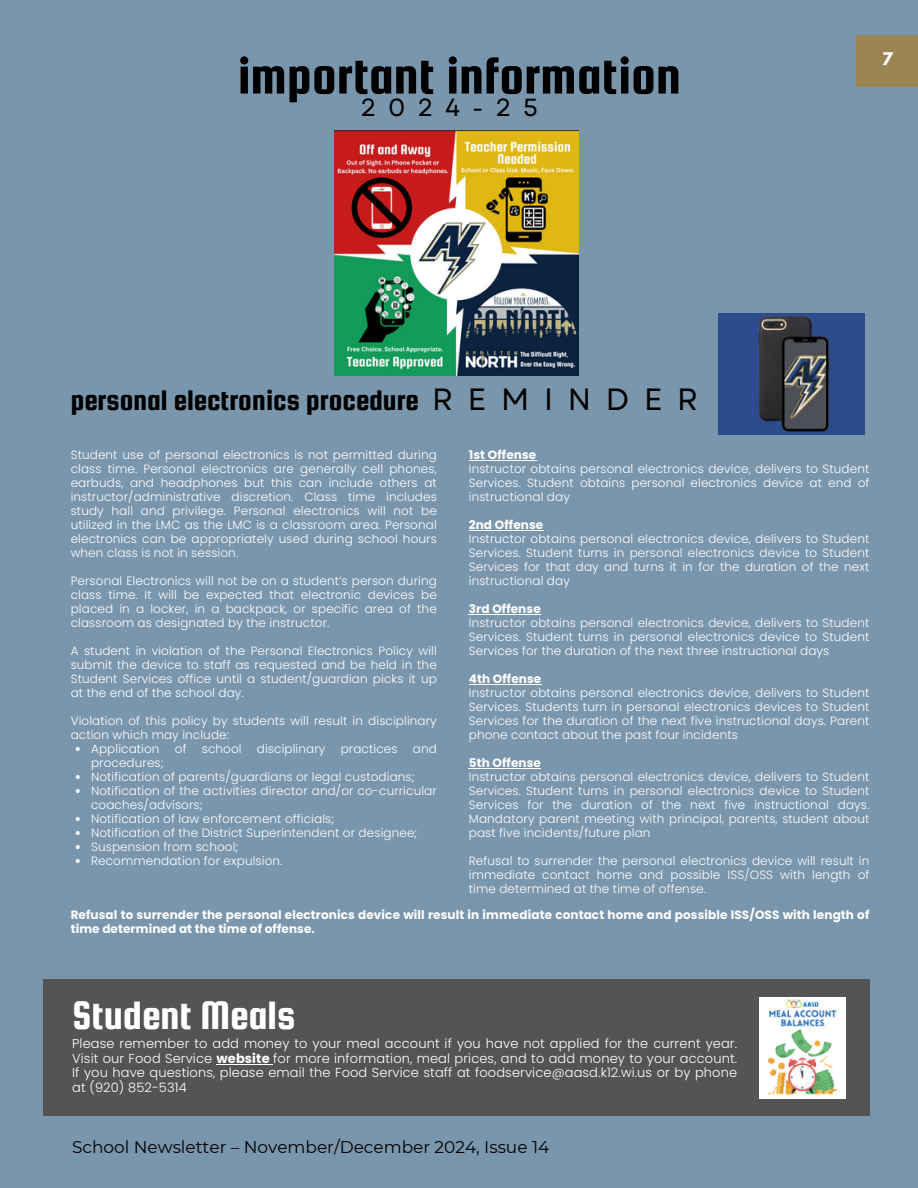
<style>
.page{position:relative;width:918px;height:1188px;background:#7a96ac}
.page>*{position:absolute;margin:0;border:0;box-sizing:border-box;transform-origin:0 0}
.t1{font:55.05px "Squada One";color:#000}
.t2{font:42.45px "Squada One";color:#fff}
.t3{font:30.45px "Squada One";color:#000}
.t4{font:24.75px "Garet";letter-spacing:.48em;color:#000}
.t5{font:16.95px "Montserrat";color:#000}
.t6{font:700 15.45px "League Spartan";color:#fff}
.t7{font:300 12.9px/14.5px "Poppins";letter-spacing:.01em;color:#fff;text-align:justify}
.t8{font:300 12px/14px "Poppins";letter-spacing:.01em;color:#fff;text-align:justify}
.t9{font:700 12px/14px "Poppins";letter-spacing:.01em;color:#fff}
.s1{font-family:"Garet";font-size:30.75px}
.s2{font-weight:700}
</style>
<div class="page">
<img style="left:718px;top:314px;width:147px;height:120px">
<div style="left:43px;top:980px;width:826px;height:136px;background:#545454"></div>
<img style="left:760px;top:997px;width:85px;height:102px">
<hr style="left:217px;top:1064px;width:56px;height:1px;background:#fff">
<svg style="left:76px;top:747px;width:4px;height:4px"></svg>
<svg style="left:76px;top:775px;width:4px;height:4px"></svg>
<svg style="left:76px;top:789px;width:4px;height:4px"></svg>
<svg style="left:76px;top:817px;width:4px;height:4px"></svg>
<svg style="left:76px;top:831px;width:4px;height:4px"></svg>
<svg style="left:76px;top:845px;width:4px;height:4px"></svg>
<svg style="left:76px;top:859px;width:4px;height:4px"></svg>
<hr style="left:469px;top:460px;width:67px;height:1px;background:#fff">
<hr style="left:469px;top:530px;width:74px;height:1px;background:#fff">
<hr style="left:469px;top:614px;width:72px;height:1px;background:#fff">
<hr style="left:469px;top:684px;width:72px;height:1px;background:#fff">
<hr style="left:469px;top:768px;width:72px;height:1px;background:#fff">
<div style="left:857px;top:36px;width:61px;height:51px;background:#9b8454"></div>
<img style="left:334px;top:131px;width:244px;height:244px">
<p class="t1" style="left:237px;top:46px;width:445px">important information</p>
<p class="t4" style="left:361px;top:90px;width:179px">2024-25</p>
<p class="t6" style="left:882px;top:51px;width:12px">7</p>
<p class="t3" style="left:71px;top:384px;width:629px">personal electronics procedure <span class="s1">R E M I N D E R</span></p>
<p class="t8" style="left:71px;top:448px;width:368px">Student use of personal electronics is not permitted during class time. Personal electronics are generally cell phones, earbuds, and headphones but this can include others at instructor/administrative discretion. Class time includes study hall and privilege. Personal electronics will not be utilized in the LMC as the LMC is a classroom area. Personal electronics can be appropriately used during school hours when class is not in session.</p>
<p class="t8" style="left:71px;top:574px;width:368px">Personal Electronics will not be on a student’s person during class time. It will be expected that electronic devices be placed in a locker, in a backpack, or specific area of the classroom as designated by the instructor.</p>
<p class="t8" style="left:71px;top:644px;width:368px">A student in violation of the Personal Electronics Policy will submit the device to staff as requested and be held in the Student Services office until a student/guardian picks it up at the end of the school day.</p>
<p class="t8" style="left:71px;top:714px;width:368px">Violation of this policy by students will result in disciplinary action which may include:</p>
<p class="t8" style="left:91px;top:742px;width:70px">Application</p>
<p class="t8" style="left:175px;top:742px;width:13px">of</p>
<p class="t8" style="left:202px;top:742px;width:41px">school</p>
<p class="t8" style="left:257px;top:742px;width:70px">disciplinary</p>
<p class="t8" style="left:341px;top:742px;width:58px">practices</p>
<p class="t8" style="left:413px;top:742px;width:26px">and</p>
<p class="t8" style="left:91px;top:756px;width:74px">procedures;</p>
<p class="t8" style="left:91px;top:770px;width:325px">Notification of parents/guardians or legal custodians;</p>
<p class="t8" style="left:91px;top:784px;width:347px">Notification of the activities director and/or co-curricular coaches/advisors;</p>
<p class="t8" style="left:91px;top:812px;width:245px">Notification of law enforcement officials;</p>
<p class="t8" style="left:91px;top:826px;width:328px">Notification of the District Superintendent or designee;</p>
<p class="t8" style="left:91px;top:840px;width:149px">Suspension from school;</p>
<p class="t8" style="left:91px;top:854px;width:193px">Recommendation for expulsion.</p>
<p class="t9" style="left:469px;top:448px;width:69px">1st Offense</p>
<p class="t8" style="left:469px;top:462px;width:402px">Instructor obtains personal electronics device, delivers to Student Services. Student obtains personal electronics device at end of instructional day</p>
<p class="t9" style="left:469px;top:518px;width:76px">2nd Offense</p>
<p class="t8" style="left:469px;top:532px;width:402px">Instructor obtains personal electronics device, delivers to Student Services. Student turns in personal electronics device to Student Services for that day and turns it in for the duration of the next instructional day</p>
<p class="t9" style="left:469px;top:602px;width:73px">3rd Offense</p>
<p class="t8" style="left:469px;top:616px;width:402px">Instructor obtains personal electronics device, delivers to Student Services. Student turns in personal electronics device to Student Services for the duration of the next three instructional days</p>
<p class="t9" style="left:469px;top:672px;width:74px">4th Offense</p>
<p class="t8" style="left:469px;top:686px;width:402px">Instructor obtains personal electronics device, delivers to Student Services. Students turn in personal electronics devices to Student Services for the duration of the next five instructional days. Parent phone contact about the past four incidents</p>
<p class="t9" style="left:469px;top:756px;width:74px">5th Offense</p>
<p class="t8" style="left:469px;top:770px;width:402px">Instructor obtains personal electronics device, delivers to Student Services. Student turns in personal electronics device to Student Services for the duration of the next five instructional days.<br>Mandatory parent meeting with principal, parents, student about past five incidents/future plan</p>
<h2 class="t8" style="left:469px;top:854px;width:402px">Refusal to surrender the personal electronics device will result in immediate contact home and possible ISS/OSS with length of time determined at the time of offense.</h2>
<p class="t9" style="left:71px;top:908px;width:800px">Refusal to surrender the personal electronics device will result in immediate contact home and possible ISS/OSS with length of time determined at the time of offense.</p>
<p class="t2" style="left:72px;top:992px;width:225px">Student Meals</p>
<h3 class="t7" style="left:72px;top:1036px;width:666px">Please remember to add money to your meal account if you have not applied for the current year.<br>Visit our Food Service <span class="s2">website</span> for more information, meal prices, and to add money to your account.<br>If you have questions, please email the Food Service staff at foodservice@aasd.k12.wi.us or by phone at (920) 852-5314</h3>
<p class="t5" style="left:72px;top:1136px;width:479px">School Newsletter – November/December 2024, Issue 14</p>
</div>
